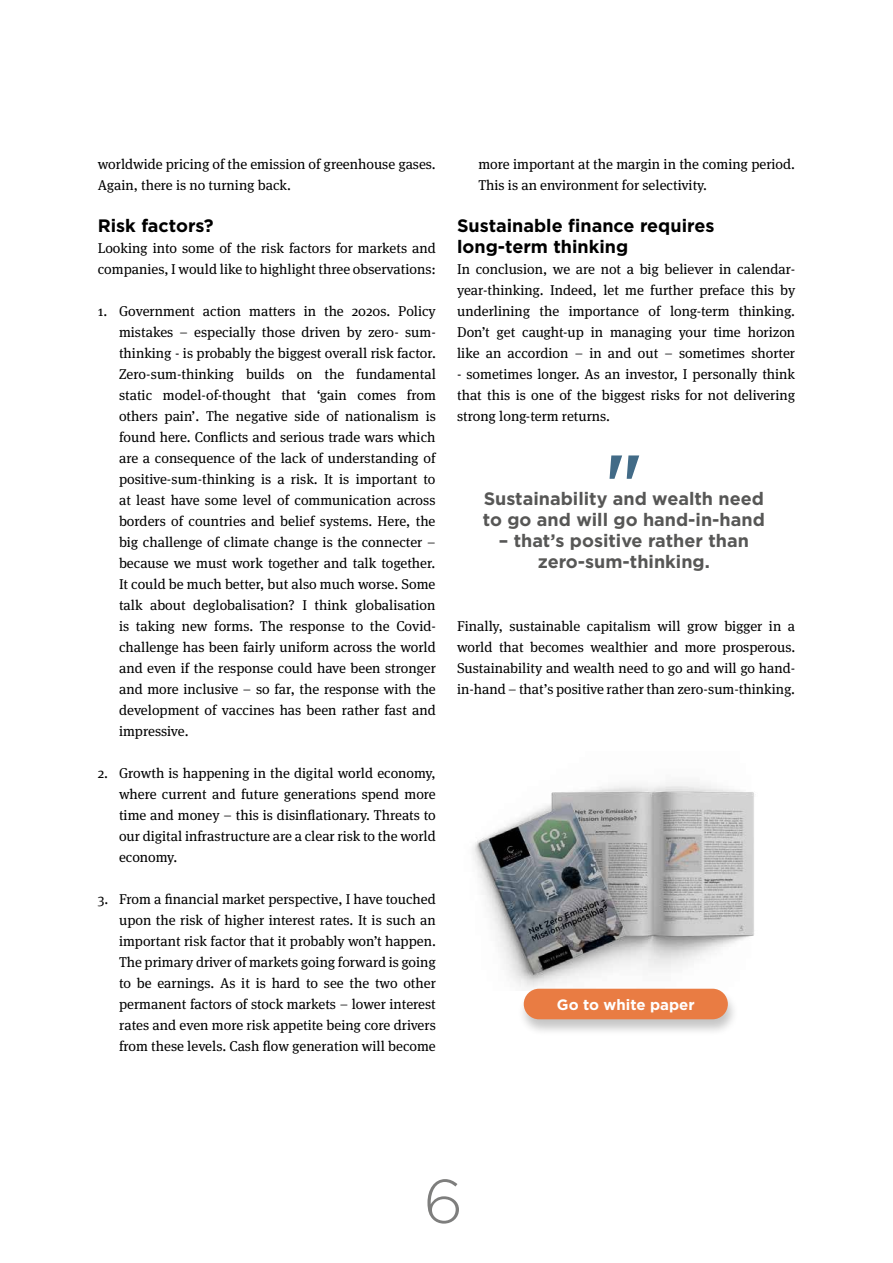
<style>
.page{position:relative;width:893px;height:1263px;background:#fff}
.page>*{position:absolute;margin:0;border:0;box-sizing:border-box;transform-origin:0 0}
.t1{font:500 78px "Gotham";color:#426b87}
.t2{font:300 61.5px "Gotham";color:#7e7e7d}
.t3{font:700 18px/21px "Gotham";color:#575756;text-align:center}
.t4{font:700 18px/21px "Gotham";color:#000}
.t5{font:700 15px "Gotham";color:#fff}
.t6{font:14.25px/21px "Meta Serif Pro";color:#000;text-align:justify}
</style>
<div class="page">
<img style="left:473px;top:782px;width:281px;height:206px">
<div style="left:517px;top:988px;width:222px;height:48px;background:#000;opacity:.23"></div>
<div style="left:524px;top:989px;width:204px;height:30px;background:#e97c43;border-radius:15px"></div>
<p class="t6" style="left:98px;top:153px;width:340px">worldwide pricing of the emission of greenhouse gases.<br>Again, there is no turning back.</p>
<p class="t4" style="left:98px;top:215px;width:117px">Risk factors?</p>
<p class="t6" style="left:98px;top:237px;width:340px">Looking into some of the risk factors for markets and companies, I would like to highlight three observations:</p>
<p class="t6" style="left:119px;top:300px;width:318px;text-indent:-21px">1. Government action matters in the 2020s. Policy mistakes – especially those driven by zero- sum&shy;thinking - is probably the biggest overall risk factor.<br>Zero-sum-thinking builds on the fundamental static model-of-thought that ‘gain comes from others pain’. The negative side of nationalism is found here. Conflicts and serious trade wars which are a consequence of the lack of understanding of positive-sum-thinking is a risk. It is important to at least have some level of communication across borders of countries and belief systems. Here, the big challenge of climate change is the connecter – because we must work together and talk together.<br>It could be much better, but also much worse. Some talk about deglobalisation? I think globalisation is taking new forms. The response to the Covid&shy;challenge has been fairly uniform across the world and even if the response could have been stronger and more inclusive – so far, the response with the development of vaccines has been rather fast and impressive.</p>
<p class="t6" style="left:119px;top:762px;width:318px;text-indent:-21px">2. Growth is happening in the digital world economy, where current and future generations spend more time and money – this is disinflationary. Threats to our digital infrastructure are a clear risk to the world economy.</p>
<p class="t6" style="left:119px;top:888px;width:318px;text-indent:-21px">3. From a financial market perspective, I have touched upon the risk of higher interest rates. It is such an important risk factor that it probably won’t happen.<br>The primary driver of markets going forward is going to be earnings. As it is hard to see the two other permanent factors of stock markets – lower interest rates and even more risk appetite being core drivers from these levels. Cash flow generation will become</p>
<p class="t6" style="left:478px;top:153px;width:318px">more important at the margin in the coming period.<br>This is an environment for selectivity.</p>
<p class="t4" style="left:457px;top:215px;width:259px">Sustainable finance requires long-term thinking</p>
<p class="t6" style="left:457px;top:258px;width:340px">In conclusion, we are not a big believer in calendar&shy;year-thinking. Indeed, let me further preface this by underlining the importance of long-term thinking.<br>Don’t get caught-up in managing your time horizon like an accordion – in and out – sometimes shorter</p>
<p class="t6" style="left:457px;top:363px;width:340px">- sometimes longer. As an investor, I personally think that this is one of the biggest risks for not delivering strong long-term returns.</p>
<h1 class="t1" style="left:605px;top:431px;width:39px">"</h1>
<p class="t3" style="left:484px;top:488px;width:282px">Sustainability and wealth need</p>
<p class="t3" style="left:483px;top:509px;width:283px">to go and will go hand-in-hand</p>
<p class="t3" style="left:499px;top:530px;width:252px">– that’s positive rather than zero-sum-thinking.</p>
<p class="t6" style="left:457px;top:615px;width:340px">Finally, sustainable capitalism will grow bigger in a world that becomes wealthier and more prosperous.<br>Sustainability and wealth need to go and will go hand&shy;in-hand – that’s positive rather than zero-sum-thinking.</p>
<p class="t5" style="left:557px;top:995px;width:139px">Go to white paper</p>
<h2 class="t2" style="left:424px;top:1162px;width:41px">6</h2>
</div>
